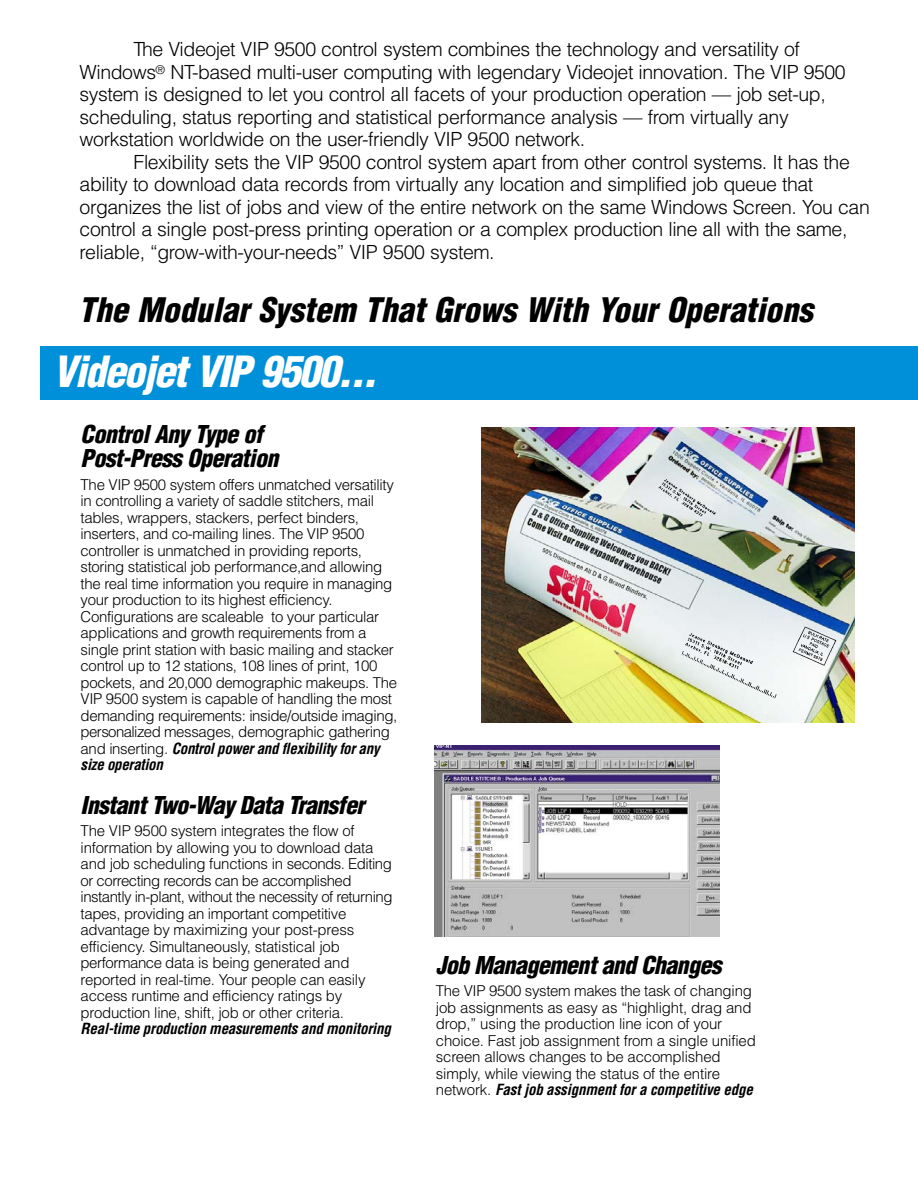
<style>
.page{position:relative;width:918px;height:1188px;background:#fff}
.page>*{position:absolute;margin:0;border:0;box-sizing:border-box;transform-origin:0 0}
.t1{font:italic 900 condensed 42px "Helvetica";color:#fff}
.t2{font:italic 900 condensed 33px "Helvetica";color:#000}
.t3{font:italic 900 condensed 24px/24px "Helvetica";color:#000}
.t4{font:300 19.5px/22.5px "Helvetica";letter-spacing:-.02em;color:#000}
.t5{font:300 15px/16.5px "Helvetica";letter-spacing:-.02em;color:#000}
.t6{font:italic 700 condensed 15px "Helvetica";color:#000}
.s1{font-weight:700;font-style:italic;font-stretch:condensed}
</style>
<div class="page">
<img style="left:434px;top:745px;width:286px;height:192px">
<div style="left:40px;top:346px;width:878px;height:54px;background:#0090da"></div>
<img style="left:481px;top:427px;width:374px;height:296px">
<img style="left:511px;top:447px;width:340px;height:273px">
<p class="t4" style="left:80px;top:40px;width:768px;text-indent:54px">The Videojet VIP 9500 control system combines the technology and versatility of Windows<sup>®</sup> NT-based multi-user computing with legendary Videojet innovation. The VIP 9500 system is designed to let you control all facets of your production operation — job set-up, scheduling, status reporting and statistical performance analysis — from virtually any workstation worldwide on the user-friendly VIP 9500 network.</p>
<p class="t4" style="left:80px;top:153px;width:792px;text-indent:54px">Flexibility sets the VIP 9500 control system apart from other control systems. It has the ability to download data records from virtually any location and simplified job queue that organizes the list of jobs and view of the entire network on the same Windows Screen. You can control a single post-press printing operation or a complex production line all with the same, reliable, “grow-with-your-needs” VIP 9500 system.</p>
<h2 class="t2" style="left:79px;top:297px;width:742px">The Modular System That Grows With Your Operations</h2>
<h1 class="t1" style="left:53px;top:356px;width:334px">VideojetVIP 9500...</h1>
<h3 class="t3" style="left:81px;top:425px;width:204px">ControlAny Type of<br>Post-Press Operation</h3>
<p class="t5" style="left:81px;top:478px;width:318px">The VIP 9500 system offers unmatched versatility in controlling a variety of saddle stitchers, mail tables, wrappers, stackers, perfect binders, inserters, and co-mailing lines. The VIP 9500 controller is unmatched in providing reports, storing statistical job performance,and allowing the real time information you require in managing your production to its highest efficiency.<br>Configurations are scaleable to your particular applications and growth requirements from a single print station with basic mailing and stacker control up to 12 stations, 108 lines of print, 100 pockets, and 20,000 demographic makeups. The VIP 9500 system is capable of handling the most demanding requirements: inside/outside imaging, personalized messages, demographic gathering a n d i n s e r t i n g . <span class="s1">Controlpowerand flexibility forany size operation</span></p>
<h3 class="t3" style="left:81px;top:795px;width:290px">InstantTwo-Way Data Transfer</h3>
<p class="t5" style="left:81px;top:824px;width:313px">The VIP 9500 system integrates the flow of information by allowing you to download data and job scheduling functions in seconds. Editing or correcting records can be accomplished instantly in-plant, without the necessity of returning tapes, providing an important competitive advantage by maximizing your post-press efficiency. Simultaneously, statistical job performance data is being generated and reported in real-time. Your people can easily access runtime and efficiency ratings by production line, shift, job or other criteria.</p>
<p class="t6" style="left:81px;top:1023px;width:315px">Real-time production measurements and monitoring</p>
<h3 class="t3" style="left:436px;top:955px;width:292px">Job Managementand Changes</h3>
<p class="t5" style="left:436px;top:984px;width:322px">The VIP 9500 system makes the task of changing job assignments as easy as “highlight, drag and drop,” using the production line icon of your choice. Fast job assignment from a single unified screen allows changes to be accomplished simply, while viewing the status of the entire<br>n e t w o r k . <span class="s1">Fastjob assignmentfora competitive edge</span></p>
</div>
